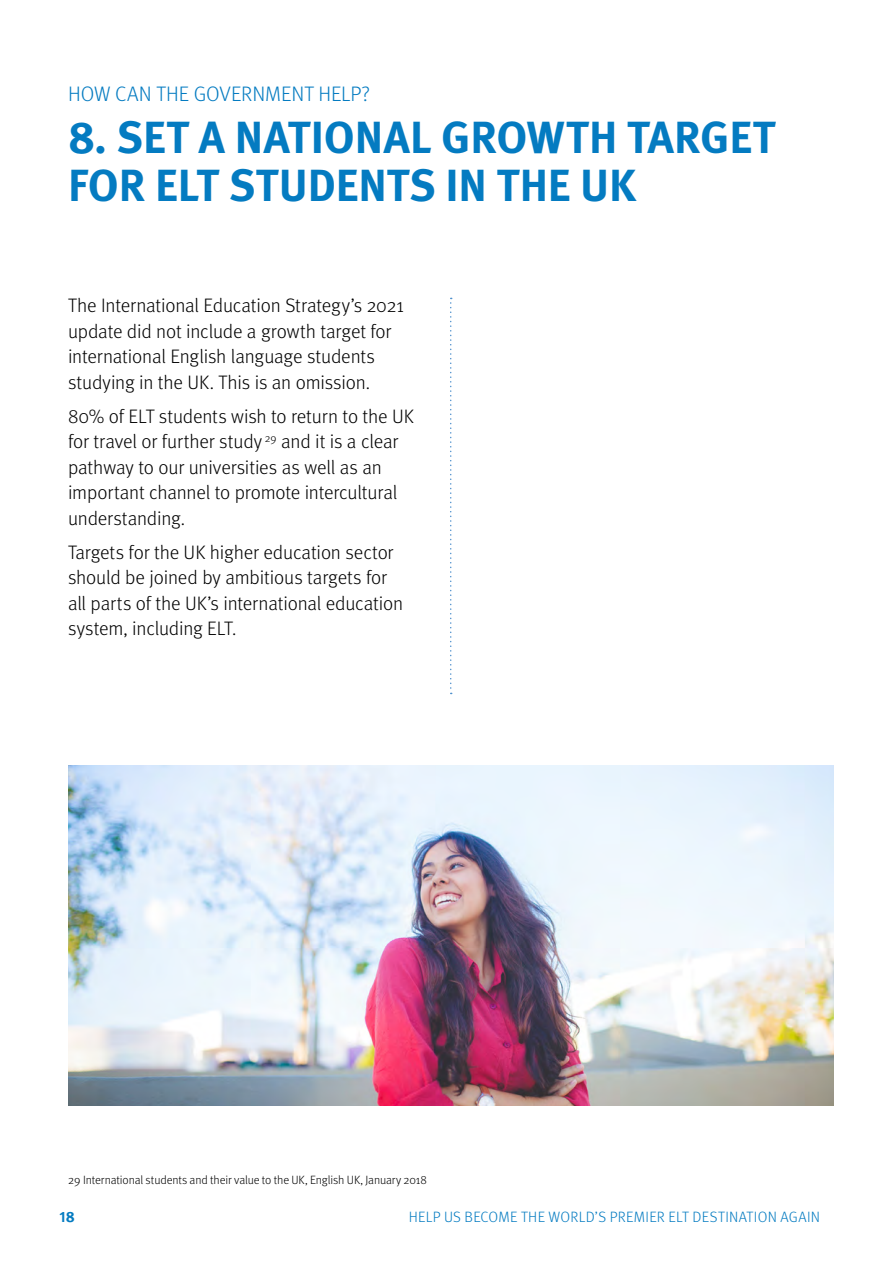
<style>
.page{position:relative;width:893px;height:1263px;background:#fff}
.page>*{position:absolute;margin:0;border:0;box-sizing:border-box;transform-origin:0 0}
.t1{font:700 45px/48px "Meta Pro";letter-spacing:-.005em;color:#047bc1}
.t2{font:300 21px "Meta Pro";letter-spacing:-.005em;color:#047bc1}
.t3{font:300 19.5px/25.5px "Meta Pro";letter-spacing:-.01em;color:#000}
.t4{font:300 15px "Meta Pro";letter-spacing:.02em;color:#047bc1}
.t5{font:700 15px "Meta Pro";color:#047bc1}
.t6{font:300 12px "Meta Pro";letter-spacing:-.01em;color:#000}
</style>
<div class="page">
<svg style="left:450px;top:298px;width:2px;height:396px"></svg>
<img style="left:68px;top:765px;width:765px;height:341px">
<p class="t2" style="left:68px;top:78px;width:304px">HOW CAN THE GOVERNMENT HELP?</p>
<h1 class="t1" style="left:68px;top:110px;width:709px">8. SET A NATIONAL GROWTH TARGET<br>FOR ELT STUDENTS IN THE UK</h1>
<p class="t3" style="left:68px;top:292px;width:337px">The International Education Strategy’s 2021 update did not include a growth target for international English language students studying in the UK. This is an omission.</p>
<p class="t3" style="left:68px;top:402px;width:347px">80% of ELT students wish to return to the UK for travel or further study <sup>29</sup> and it is a clear pathway to our universities as well as an important channel to promote intercultural understanding.</p>
<p class="t3" style="left:68px;top:538px;width:337px">Targets for the UK higher education sector should be joined by ambitious targets for all parts of the UK’s international education system, including ELT.</p>
<p class="t6" style="left:68px;top:1171px;width:360px">29 International students and their value to the UK, English UK, January 2018</p>
<p class="t5" style="left:60px;top:1205px;width:17px">18</p>
<p class="t4" style="left:409px;top:1206px;width:413px">HELP US BECOME THE WORLD’S PREMIER ELT DESTINATION AGAIN</p>
</div>
